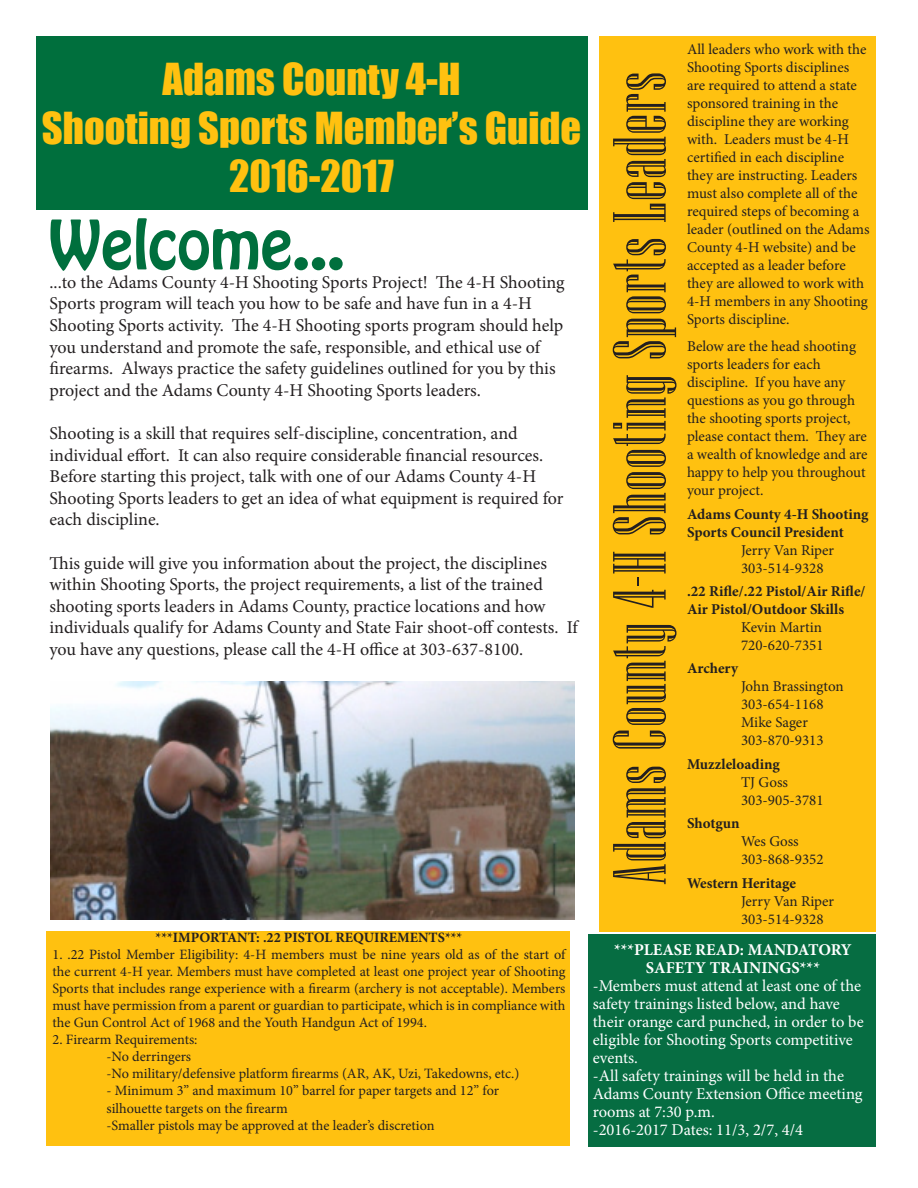
<style>
.page{position:relative;width:918px;height:1188px;background:#fff}
.page>*{position:absolute;margin:0;border:0;box-sizing:border-box;transform-origin:0 0}
.t1{font:75px "Niagara Engraved";letter-spacing:.02em;color:#231f20}
.t2{font:60px "Hobo Std";color:#006f3d}
.t3{font:40.5px "Impact";color:#ffc110}
.t4{font:18px/21.6px "Minion Pro";color:#231f20}
.t5{font:16.5px/18px "Minion Pro";color:#fff}
.t6{font:700 16.5px "Minion Pro";color:#fff}
.t7{font:15px/18px "Minion Pro";color:#231f20}
.t8{font:700 15px/18px "Minion Pro";color:#231f20}
.t9{font:14.25px/17.1px "Minion Pro";color:#231f20;text-align:justify}
.t10{font:700 14.25px "Minion Pro";color:#231f20}
</style>
<div class="page">
<div style="left:599px;top:36px;width:277px;height:895px;background:#ffc110"></div>
<div style="left:36px;top:36px;width:551px;height:173px;background:#006f3d"></div>
<img style="left:51px;top:682px;width:523px;height:238px">
<div style="left:589px;top:934px;width:287px;height:213px;background:#066d42"></div>
<div style="left:46px;top:931px;width:524px;height:215px;background:#ffc110"></div>
<p class="t3" style="left:163px;top:48px;width:299px">Adams County 4-H</p>
<p class="t3" style="left:42px;top:96px;width:541px">Shooting Sports Member’s Guide</p>
<p class="t3" style="left:229px;top:145px;width:166px">2016-2017</p>
<p class="t2" style="left:50px;top:203px;width:297px">Welcome...</p>
<p class="t4" style="left:50px;top:271px;width:517px">...to the Adams County 4-H Shooting Sports Project! The 4-H Shooting Sports program will teach you how to be safe and have fun in a 4-H Shooting Sports activity. The 4-H Shooting sports program should help you understand and promote the safe, responsible, and ethical use of firearms. Always practice the safety guidelines outlined for you by this project and the Adams County 4-H Shooting Sports leaders.</p>
<p class="t4" style="left:50px;top:423px;width:516px">Shooting is a skill that requires self-discipline, concentration, and individual effort. It can also require considerable financial resources.<br>Before starting this project, talk with one of our Adams County 4-H Shooting Sports leaders to get an idea of what equipment is required for each discipline.</p>
<p class="t4" style="left:50px;top:552px;width:530px">This guide will give you information about the project, the disciplines within Shooting Sports, the project requirements, a list of the trained shooting sports leaders in Adams County, practice locations and how individuals qualify for Adams County and State Fair shoot-off contests. If you have any questions, please call the 4-H office at 303-637-8100.</p>
<p class="t10" style="left:156px;top:927px;width:308px">***IMPORTANT: .22 PISTOL REQUIREMENTS***</p>
<p class="t9" style="left:52px;top:946px;width:515px">1. .22 Pistol Member Eligibility: 4-H members must be nine years old as of the start of the current 4-H year. Members must have completed at least one project year of Shooting Sports that includes range experience with a firearm (archery is not acceptable). Members must have permission from a parent or guardian to participate, which is in compliance with the Gun Control Act of 1968 and the Youth Handgun Act of 1994.</p>
<p class="t9" style="left:52px;top:1031px;width:147px">2. Firearm Requirements:</p>
<p class="t9" style="left:106px;top:1048px;width:86px">-No derringers</p>
<p class="t9" style="left:106px;top:1065px;width:414px">-No military/defensive platform firearms (AR, AK, Uzi, Takedowns, etc.)</p>
<p class="t9" style="left:106px;top:1082px;width:394px">- Minimum 3” and maximum 10” barrel for paper targets and 12” for</p>
<p class="t9" style="left:106px;top:1100px;width:183px">silhouette targets on the firearm</p>
<p class="t9" style="left:106px;top:1117px;width:330px">-Smaller pistols may be approved at the leader’s discretion</p>
<p class="t1" style="left:600px;top:885px;width:814px;rotate:-90deg">Adams County 4-H Shooting Sports Leaders</p>
<p class="t7" style="left:687px;top:40px;width:184px">All leaders who work with the<br>Shooting Sports disciplines are required to attend a state sponsored training in the discipline they are working with. Leaders must be 4-H certified in each discipline they are instructing. Leaders must also complete all of the required steps of becoming a leader (outlined on the Adams<br>County 4-H website) and be accepted as a leader before they are allowed to work with<br>4-H members in any Shooting<br>Sports discipline.</p>
<p class="t7" style="left:687px;top:337px;width:182px">Below are the head shooting sports leaders for each discipline. If you have any questions as you go through the shooting sports project, please contact them. They are a wealth of knowledge and are happy to help you throughout your project.</p>
<p class="t8" style="left:687px;top:505px;width:183px">Adams County 4-H Shooting<br>Sports Council President</p>
<p class="t7" style="left:741px;top:541px;width:95px">Jerry Van Riper</p>
<p class="t7" style="left:741px;top:559px;width:84px">303-514-9328</p>
<p class="t8" style="left:687px;top:582px;width:180px">.22 Rifle/.22 Pistol/Air Rifle/<br>Air Pistol/Outdoor Skills</p>
<p class="t7" style="left:741px;top:618px;width:82px">Kevin Martin</p>
<p class="t7" style="left:741px;top:636px;width:84px">720-620-7351</p>
<p class="t8" style="left:687px;top:659px;width:53px">Archery</p>
<p class="t7" style="left:741px;top:678px;width:104px">John Brassington</p>
<p class="t7" style="left:741px;top:696px;width:84px">303-654-1168</p>
<p class="t7" style="left:741px;top:714px;width:68px">Mike Sager</p>
<p class="t7" style="left:741px;top:732px;width:84px">303-870-9313</p>
<p class="t8" style="left:687px;top:755px;width:94px">Muzzleloading</p>
<p class="t7" style="left:741px;top:773px;width:49px">TJ Goss</p>
<p class="t7" style="left:741px;top:791px;width:84px">303-905-3781</p>
<p class="t8" style="left:687px;top:814px;width:54px">Shotgun</p>
<p class="t7" style="left:741px;top:832px;width:59px">Wes Goss</p>
<p class="t7" style="left:741px;top:850px;width:84px">303-868-9352</p>
<p class="t8" style="left:687px;top:874px;width:111px">Western Heritage</p>
<p class="t7" style="left:741px;top:892px;width:95px">Jerry Van Riper</p>
<p class="t7" style="left:741px;top:910px;width:84px">303-514-9328</p>
<p class="t6" style="left:614px;top:938px;width:239px">***PLEASE READ: MANDATORY</p>
<p class="t6" style="left:646px;top:956px;width:176px">SAFETY TRAININGS***</p>
<p class="t5" style="left:593px;top:977px;width:272px">-Members must attend at least one of the safety trainings listed below, and have their orange card punched, in order to be eligible for Shooting Sports competitive events.</p>
<p class="t5" style="left:593px;top:1067px;width:271px">-All safety trainings will be held in the<br>Adams County Extension Office meeting rooms at 7:30 p.m.</p>
<p class="t5" style="left:593px;top:1121px;width:212px">-2016-2017 Dates: 11/3, 2/7, 4/4</p>
</div>
